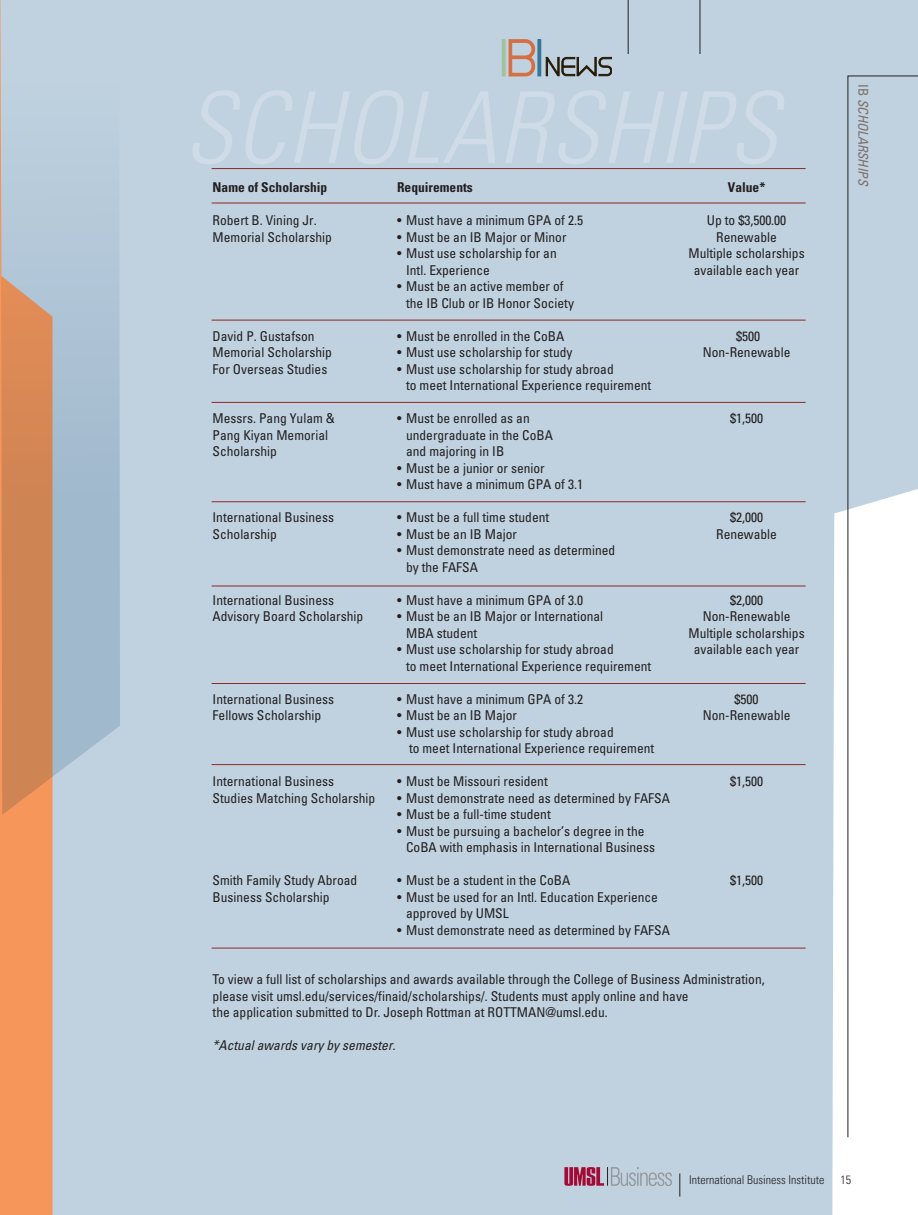
<style>
.page{position:relative;width:918px;height:1215px;background:#c0d2e0}
.page>*{position:absolute;margin:0;border:0;box-sizing:border-box;transform-origin:0 0}
.List_Paragraph{font:condensed 13.5px/16.5px "Univers";color:#231f20}
.t1{font:700 condensed 13.5px "Univers";color:#231f20}
.t2{font:italic condensed 13.5px "Univers";color:#231f20}
.t3{font:italic condensed 13.5px "Univers";color:#7e716d}
.t4{font:300 condensed 12px "Univers";color:#231f20}
.s1{font-style:normal}
</style>
<div class="page">
<svg style="left:0;top:0;width:120px;height:815px;background:#c7ad9e"></svg>
<svg style="left:848px;top:76px;width:70px;height:1062px"></svg>
<hr style="left:212px;top:320px;width:594px;height:1px;background:#8e2924">
<hr style="left:212px;top:168px;width:594px;height:1px;background:#8e2924">
<hr style="left:212px;top:203px;width:594px;height:1px;background:#8e2924">
<hr style="left:212px;top:402px;width:594px;height:1px;background:#8e2924">
<hr style="left:212px;top:501px;width:594px;height:1px;background:#8e2924">
<hr style="left:212px;top:586px;width:594px;height:1px;background:#8e2924">
<hr style="left:212px;top:683px;width:594px;height:1px;background:#8e2924">
<hr style="left:212px;top:764px;width:594px;height:1px;background:#8e2924">
<hr style="left:212px;top:948px;width:594px;height:1px;background:#8e2924">
<svg style="left:546px;top:57px;width:66px;height:19px"></svg>
<svg style="left:509px;top:40px;width:26px;height:36px"></svg>
<div style="left:502px;top:40px;width:3px;height:36px;border:1px solid #a0c29c"></div>
<div style="left:538px;top:40px;width:3px;height:36px;border:1px solid #367797"></div>
<svg style="left:680px;top:1173px;width:1px;height:24px"></svg>
<svg style="left:564px;top:1167px;width:108px;height:19px;background:#af93a6"></svg>
<hr style="left:628px;top:0;width:1px;height:54px;background:#231f20">
<hr style="left:700px;top:0;width:1px;height:54px;background:#231f20">
<p class="t1" style="left:213px;top:179px;width:116px">Name of Scholarship</p>
<p class="t1" style="left:397px;top:179px;width:77px">Requirements</p>
<p class="t1" style="left:728px;top:179px;width:39px">Value*</p>
<p class="List_Paragraph" style="left:213px;top:212px;width:106px">Robert B. Vining Jr.</p>
<p class="List_Paragraph" style="left:397px;top:212px;width:187px">• Must have a minimum GPA of 2.5</p>
<p class="List_Paragraph" style="left:707px;top:212px;width:81px">Up to $3,500.00</p>
<p class="List_Paragraph" style="left:213px;top:228px;width:121px">Memorial Scholarship</p>
<p class="List_Paragraph" style="left:397px;top:228px;width:171px">• Must be an IB Major or Minor</p>
<p class="List_Paragraph" style="left:716px;top:228px;width:62px">Renewable</p>
<p class="List_Paragraph" style="left:397px;top:245px;width:161px">• Must use scholarship for an</p>
<p class="List_Paragraph" style="left:688px;top:245px;width:118px">Multiple scholarships</p>
<p class="List_Paragraph" style="left:406px;top:261px;width:85px">Intl. Experience</p>
<p class="List_Paragraph" style="left:694px;top:261px;width:107px">available each year</p>
<p class="List_Paragraph" style="left:406px;top:278px;width:169px;text-indent:-9px">• Must be an active member of the IB Club or IB Honor Society</p>
<p class="List_Paragraph" style="left:213px;top:327px;width:103px">David P. Gustafson</p>
<p class="List_Paragraph" style="left:397px;top:327px;width:169px">• Must be enrolled in the CoBA</p>
<p class="List_Paragraph" style="left:736px;top:327px;width:25px">$500</p>
<p class="List_Paragraph" style="left:213px;top:344px;width:121px">Memorial Scholarship</p>
<p class="List_Paragraph" style="left:397px;top:344px;width:177px">• Must use scholarship for study</p>
<p class="List_Paragraph" style="left:703px;top:344px;width:89px">Non-Renewable</p>
<p class="List_Paragraph" style="left:213px;top:360px;width:116px">For Overseas Studies</p>
<p class="List_Paragraph" style="left:397px;top:360px;width:218px">• Must use scholarship for study abroad</p>
<p class="List_Paragraph" style="left:406px;top:377px;width:247px">to meet International Experience requirement</p>
<p class="List_Paragraph" style="left:213px;top:410px;width:124px">Messrs. Pang Yulam &amp;</p>
<p class="List_Paragraph" style="left:397px;top:410px;width:134px">• Must be enrolled as an</p>
<p class="List_Paragraph" style="left:730px;top:410px;width:34px">$1,500</p>
<p class="List_Paragraph" style="left:213px;top:426px;width:117px">Pang Kiyan Memorial</p>
<p class="List_Paragraph" style="left:406px;top:426px;width:148px">undergraduate in the CoBA</p>
<p class="List_Paragraph" style="left:213px;top:443px;width:66px">Scholarship</p>
<p class="List_Paragraph" style="left:406px;top:443px;width:100px">and majoring in IB</p>
<p class="List_Paragraph" style="left:397px;top:459px;width:149px">• Must be a junior or senior</p>
<p class="List_Paragraph" style="left:397px;top:476px;width:187px">• Must have a minimum GPA of 3.1</p>
<p class="List_Paragraph" style="left:213px;top:509px;width:123px">International Business</p>
<p class="List_Paragraph" style="left:397px;top:509px;width:154px">• Must be a full time student</p>
<p class="List_Paragraph" style="left:730px;top:509px;width:34px">$2,000</p>
<p class="List_Paragraph" style="left:213px;top:525px;width:66px">Scholarship</p>
<p class="List_Paragraph" style="left:397px;top:525px;width:121px">• Must be an IB Major</p>
<p class="List_Paragraph" style="left:716px;top:525px;width:62px">Renewable</p>
<p class="List_Paragraph" style="left:397px;top:542px;width:220px">• Must demonstrate need as determined</p>
<p class="List_Paragraph" style="left:406px;top:558px;width:73px">by the FAFSA</p>
<p class="List_Paragraph" style="left:213px;top:591px;width:123px">International Business</p>
<p class="List_Paragraph" style="left:397px;top:591px;width:187px">• Must have a minimum GPA of 3.0</p>
<p class="List_Paragraph" style="left:730px;top:591px;width:34px">$2,000</p>
<p class="List_Paragraph" style="left:213px;top:608px;width:152px">Advisory Board Scholarship</p>
<p class="List_Paragraph" style="left:397px;top:608px;width:208px">• Must be an IB Major or International</p>
<p class="List_Paragraph" style="left:703px;top:608px;width:89px">Non-Renewable</p>
<p class="List_Paragraph" style="left:406px;top:624px;width:73px">MBA student</p>
<p class="List_Paragraph" style="left:688px;top:624px;width:118px">Multiple scholarships</p>
<p class="List_Paragraph" style="left:397px;top:641px;width:218px">• Must use scholarship for study abroad</p>
<p class="List_Paragraph" style="left:694px;top:641px;width:107px">available each year</p>
<p class="List_Paragraph" style="left:406px;top:657px;width:247px">to meet International Experience requirement</p>
<p class="List_Paragraph" style="left:213px;top:690px;width:123px">International Business</p>
<p class="List_Paragraph" style="left:397px;top:690px;width:187px">• Must have a minimum GPA of 3.2</p>
<p class="List_Paragraph" style="left:735px;top:690px;width:25px">$500</p>
<p class="List_Paragraph" style="left:213px;top:707px;width:110px">Fellows Scholarship</p>
<p class="List_Paragraph" style="left:397px;top:707px;width:121px">• Must be an IB Major</p>
<p class="List_Paragraph" style="left:703px;top:707px;width:89px">Non-Renewable</p>
<p class="List_Paragraph" style="left:409px;top:723px;width:247px;text-indent:-12px">• Must use scholarship for study abroad<br>to meet International Experience requirement</p>
<p class="List_Paragraph" style="left:213px;top:773px;width:123px">International Business</p>
<p class="List_Paragraph" style="left:397px;top:773px;width:152px">• Must be Missouri resident</p>
<p class="List_Paragraph" style="left:730px;top:773px;width:34px">$1,500</p>
<p class="List_Paragraph" style="left:213px;top:789px;width:164px">Studies Matching Scholarship</p>
<p class="List_Paragraph" style="left:397px;top:789px;width:274px">• Must demonstrate need as determined by FAFSA</p>
<p class="List_Paragraph" style="left:397px;top:806px;width:155px">• Must be a full-time student</p>
<p class="List_Paragraph" style="left:397px;top:822px;width:249px">• Must be pursuing a bachelor’s degree in the</p>
<p class="List_Paragraph" style="left:406px;top:839px;width:250px">CoBA with emphasis in International Business</p>
<p class="List_Paragraph" style="left:213px;top:872px;width:146px">Smith Family Study Abroad</p>
<p class="List_Paragraph" style="left:397px;top:872px;width:175px">• Must be a student in the CoBA</p>
<p class="List_Paragraph" style="left:730px;top:872px;width:34px">$1,500</p>
<p class="List_Paragraph" style="left:213px;top:888px;width:118px">Business Scholarship</p>
<p class="List_Paragraph" style="left:397px;top:888px;width:262px">• Must be used for an Intl. Education Experience</p>
<p class="List_Paragraph" style="left:406px;top:905px;width:104px">approved by UMSL</p>
<p class="List_Paragraph" style="left:397px;top:921px;width:274px">• Must demonstrate need as determined by FAFSA</p>
<p class="List_Paragraph" style="left:213px;top:971px;width:554px">To view a full list of scholarships and awards available through the College of Business Administration, please visit umsl.edu/services/finaid/scholarships/. Students must apply online and have<br>the application submitted to Dr. Joseph Rottman at ROTTMAN@umsl.edu.</p>
<p class="t2" style="left:213px;top:1037px;width:184px">*Actual awards vary by semester.</p>
<p class="t3" style="left:872px;top:84px;width:104px;rotate:90deg"><span class="s1">IB</span> SCHOLARSHIPS</p>
<p class="t4" style="left:689px;top:1172px;width:137px">International Business Institute</p>
<p class="t4" style="left:840px;top:1172px;width:12px">15</p>
</div>
